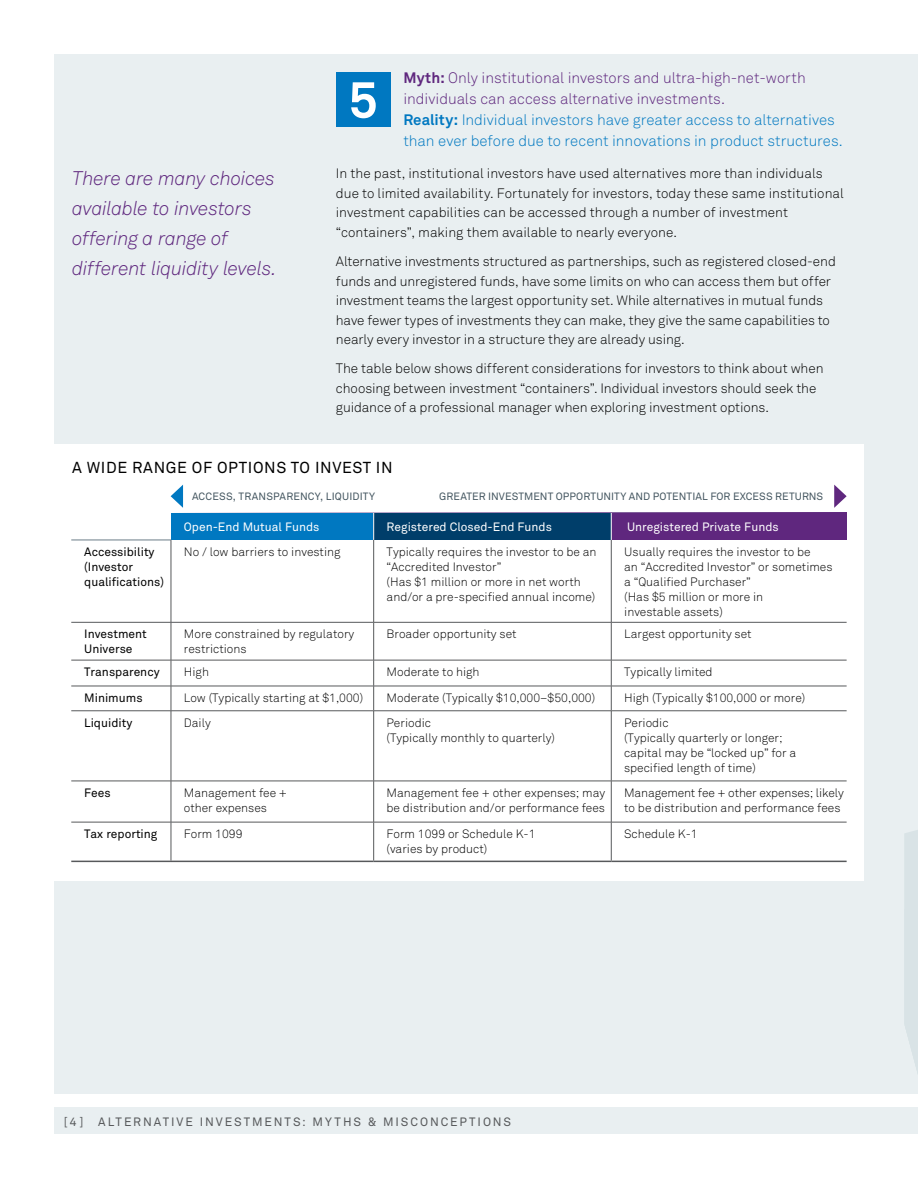
<style>
.page{position:relative;width:918px;height:1188px;background:#fff}
.page>*{position:absolute;margin:0;border:0;box-sizing:border-box;transform-origin:0 0}
.t1{font:700 50.7px "Akkurat Pro";color:#fff}
.t2{font:italic 19.5px/30px "Akkurat Light Pro";letter-spacing:-.015em;color:#5f277e}
.t3{font:15.75px "Akkurat Pro";letter-spacing:.04em;color:#000}
.t4{font:15px/21px "Akkurat Light Pro";color:#0078c1}
.t5{font:13.5px/19.5px "Akkurat Light Pro";letter-spacing:-.005em;color:#000}
.t6{font:12px/15px "Akkurat Light Pro";color:#000}
.t7{font:12px/15px "Akkurat Pro";color:#000}
.t8{font:12px "Akkurat Pro";color:#fff}
.t9{font:12px "Akkurat Pro";letter-spacing:.165em;color:#57595b}
.t10{font:10.5px "Akkurat Pro";letter-spacing:.01em;color:#445660}
.s1{font-family:"Akkurat Pro";font-weight:700;color:#5f277e}
.s2{color:#5f277e}
.s3{font-family:"Akkurat Pro";font-weight:700}
</style>
<div class="page">
<div style="left:54px;top:54px;width:864px;height:1040px;background:#e9eff1"></div>
<div style="left:54px;top:1107px;width:864px;height:27px;background:#e9eff1"></div>
<div style="left:336px;top:73px;width:54px;height:54px;background:#0078c1"></div>
<div style="left:49px;top:444px;width:815px;height:436px;background:#fff"></div>
<div style="left:171px;top:513px;width:203px;height:27px;background:#0078c1"></div>
<div style="left:374px;top:513px;width:237px;height:27px;background:#003e6a"></div>
<div style="left:611px;top:513px;width:236px;height:27px;background:#5f277e"></div>
<svg style="left:373px;top:513px;width:1px;height:27px"></svg>
<svg style="left:611px;top:513px;width:1px;height:27px"></svg>
<hr style="left:71px;top:540px;width:100px;height:1px;background:#6b7d88">
<hr style="left:171px;top:540px;width:1px;height:82px;background:#57595b">
<hr style="left:373px;top:540px;width:1px;height:82px;background:#57595b">
<hr style="left:611px;top:540px;width:1px;height:82px;background:#57595b">
<hr style="left:71px;top:622px;width:100px;height:1px;background:#57595b">
<hr style="left:171px;top:622px;width:203px;height:1px;background:#57595b">
<hr style="left:171px;top:623px;width:1px;height:37px;background:#57595b">
<hr style="left:374px;top:622px;width:237px;height:1px;background:#57595b">
<hr style="left:373px;top:623px;width:1px;height:37px;background:#57595b">
<hr style="left:611px;top:622px;width:236px;height:1px;background:#57595b">
<hr style="left:611px;top:623px;width:1px;height:37px;background:#57595b">
<hr style="left:71px;top:660px;width:100px;height:1px;background:#57595b">
<hr style="left:171px;top:660px;width:203px;height:1px;background:#57595b">
<hr style="left:374px;top:660px;width:237px;height:1px;background:#57595b">
<hr style="left:611px;top:660px;width:236px;height:1px;background:#57595b">
<hr style="left:71px;top:686px;width:100px;height:1px;background:#57595b">
<hr style="left:171px;top:686px;width:203px;height:1px;background:#57595b">
<svg style="left:171px;top:660px;width:1px;height:51px"></svg>
<hr style="left:374px;top:686px;width:237px;height:1px;background:#57595b">
<svg style="left:373px;top:660px;width:1px;height:51px"></svg>
<hr style="left:611px;top:686px;width:236px;height:1px;background:#57595b">
<svg style="left:611px;top:660px;width:1px;height:51px"></svg>
<hr style="left:71px;top:711px;width:100px;height:1px;background:#57595b">
<hr style="left:171px;top:711px;width:203px;height:1px;background:#57595b">
<hr style="left:171px;top:711px;width:1px;height:70px;background:#57595b">
<hr style="left:374px;top:711px;width:237px;height:1px;background:#57595b">
<hr style="left:373px;top:711px;width:1px;height:70px;background:#57595b">
<hr style="left:611px;top:711px;width:236px;height:1px;background:#57595b">
<hr style="left:611px;top:711px;width:1px;height:70px;background:#57595b">
<hr style="left:71px;top:781px;width:100px;height:1px;background:#57595b">
<hr style="left:171px;top:781px;width:203px;height:1px;background:#57595b">
<hr style="left:171px;top:781px;width:1px;height:41px;background:#57595b">
<hr style="left:374px;top:781px;width:237px;height:1px;background:#57595b">
<hr style="left:373px;top:781px;width:1px;height:41px;background:#57595b">
<hr style="left:611px;top:781px;width:236px;height:1px;background:#57595b">
<hr style="left:611px;top:781px;width:1px;height:41px;background:#57595b">
<hr style="left:71px;top:822px;width:100px;height:1px;background:#57595b">
<hr style="left:171px;top:822px;width:203px;height:1px;background:#57595b">
<hr style="left:171px;top:822px;width:1px;height:39px;background:#57595b">
<hr style="left:374px;top:822px;width:237px;height:1px;background:#57595b">
<hr style="left:373px;top:822px;width:1px;height:39px;background:#57595b">
<hr style="left:611px;top:822px;width:236px;height:1px;background:#57595b">
<hr style="left:611px;top:822px;width:1px;height:39px;background:#57595b">
<hr style="left:71px;top:861px;width:100px;height:1px;background:#57595b">
<hr style="left:171px;top:861px;width:203px;height:1px;background:#57595b">
<hr style="left:374px;top:861px;width:237px;height:1px;background:#57595b">
<hr style="left:611px;top:861px;width:236px;height:1px;background:#57595b">
<svg style="left:171px;top:485px;width:12px;height:23px"></svg>
<svg style="left:834px;top:485px;width:13px;height:23px"></svg>
<h2 class="t2" style="left:72px;top:164px;width:206px">There are many choices available to investors offering a range of different liquidity levels.</h2>
<p class="t4" style="left:403px;top:67px;width:441px"><span class="s1">Myth:</span> <span class="s2">Only institutional investors and ultra-high-net-worth individuals can access alternative investments.<br></span><span class="s3">Reality:</span> Individual investors have greater access to alternatives than ever before due to recent innovations in product structures.</p>
<p class="t5" style="left:336px;top:164px;width:510px">In the past, institutional investors have used alternatives more than individuals due to limited availability. Fortunately for investors, today these same institutional investment capabilities can be accessed through a number of investment “containers”, making them available to nearly everyone.</p>
<p class="t5" style="left:336px;top:252px;width:502px">Alternative investments structured as partnerships, such as registered closed-end funds and unregistered funds, have some limits on who can access them but offer investment teams the largest opportunity set. While alternatives in mutual funds have fewer types of investments they can make, they give the same capabilities to nearly every investor in a structure they are already using.</p>
<p class="t5" style="left:336px;top:359px;width:489px">The table below shows different considerations for investors to think about when choosing between investment “containers”. Individual investors should seek the guidance of a professional manager when exploring investment options.</p>
<h1 class="t1" style="left:349px;top:68px;width:30px">5</h1>
<h3 class="t3" style="left:72px;top:458px;width:322px">A WIDE RANGE OF OPTIONS TO INVEST IN</h3>
<p class="t10" style="left:192px;top:491px;width:185px">ACCESS, TRANSPARENCY, LIQUIDITY</p>
<p class="t10" style="left:439px;top:491px;width:385px">GREATER INVESTMENT OPPORTUNITY AND POTENTIAL FOR EXCESS RETURNS</p>
<p class="t8" style="left:184px;top:520px;width:137px">Open-End Mutual Funds</p>
<p class="t8" style="left:387px;top:520px;width:167px">Registered Closed-End Funds</p>
<p class="t8" style="left:627px;top:520px;width:153px">Unregistered Private Funds</p>
<p class="t7" style="left:84px;top:544px;width:81px">Accessibility (Investor qualifications)</p>
<p class="t6" style="left:184px;top:544px;width:158px">No / low barriers to investing</p>
<p class="t6" style="left:387px;top:544px;width:211px">Typically requires the investor to be an “Accredited Investor”<br>(Has $1 million or more in net worth and/or a pre-specified annual income)</p>
<p class="t6" style="left:624px;top:544px;width:210px">Usually requires the investor to be<br>an “Accredited Investor” or sometimes a “Qualified Purchaser”<br>(Has $5 million or more in<br>investable assets)</p>
<p class="t7" style="left:84px;top:627px;width:64px">Investment<br>Universe</p>
<p class="t6" style="left:184px;top:627px;width:172px">More constrained by regulatory restrictions</p>
<p class="t6" style="left:387px;top:627px;width:131px">Broader opportunity set</p>
<p class="t6" style="left:624px;top:627px;width:129px">Largest opportunity set</p>
<p class="t7" style="left:84px;top:665px;width:77px">Transparency</p>
<p class="t6" style="left:184px;top:665px;width:27px">High</p>
<p class="t6" style="left:387px;top:665px;width:94px">Moderate to high</p>
<p class="t6" style="left:624px;top:665px;width:90px">Typically limited</p>
<p class="t7" style="left:84px;top:691px;width:60px">Minimums</p>
<p class="t6" style="left:184px;top:690px;width:181px">Low (Typically starting at $1,000)</p>
<p class="t6" style="left:387px;top:690px;width:210px">Moderate (Typically $10,000–$50,000)</p>
<p class="t6" style="left:624px;top:690px;width:183px">High (Typically $100,000 or more)</p>
<p class="t7" style="left:84px;top:715px;width:50px">Liquidity</p>
<p class="t6" style="left:184px;top:715px;width:28px">Daily</p>
<p class="t6" style="left:387px;top:715px;width:170px">Periodic<br>(Typically monthly to quarterly)</p>
<p class="t6" style="left:624px;top:715px;width:174px">Periodic<br>(Typically quarterly or longer; capital may be “locked up” for a specified length of time)</p>
<p class="t7" style="left:84px;top:785px;width:28px">Fees</p>
<p class="t6" style="left:184px;top:785px;width:105px">Management fee + other expenses</p>
<p class="t6" style="left:387px;top:785px;width:220px">Management fee + other expenses; may be distribution and/or performance fees</p>
<p class="t6" style="left:624px;top:785px;width:221px">Management fee + other expenses; likely to be distribution and performance fees</p>
<p class="t7" style="left:84px;top:827px;width:75px">Tax reporting</p>
<p class="t6" style="left:184px;top:827px;width:60px">Form 1099</p>
<p class="t6" style="left:387px;top:827px;width:151px">Form 1099 or Schedule K-1 (varies by product)</p>
<p class="t6" style="left:624px;top:827px;width:75px">Schedule K-1</p>
<p class="t9" style="left:64px;top:1115px;width:449px">[4 ] ALTERNATIVE INVESTMENTS: MYTHS &amp; MISCONCEPTIONS</p>
</div>
